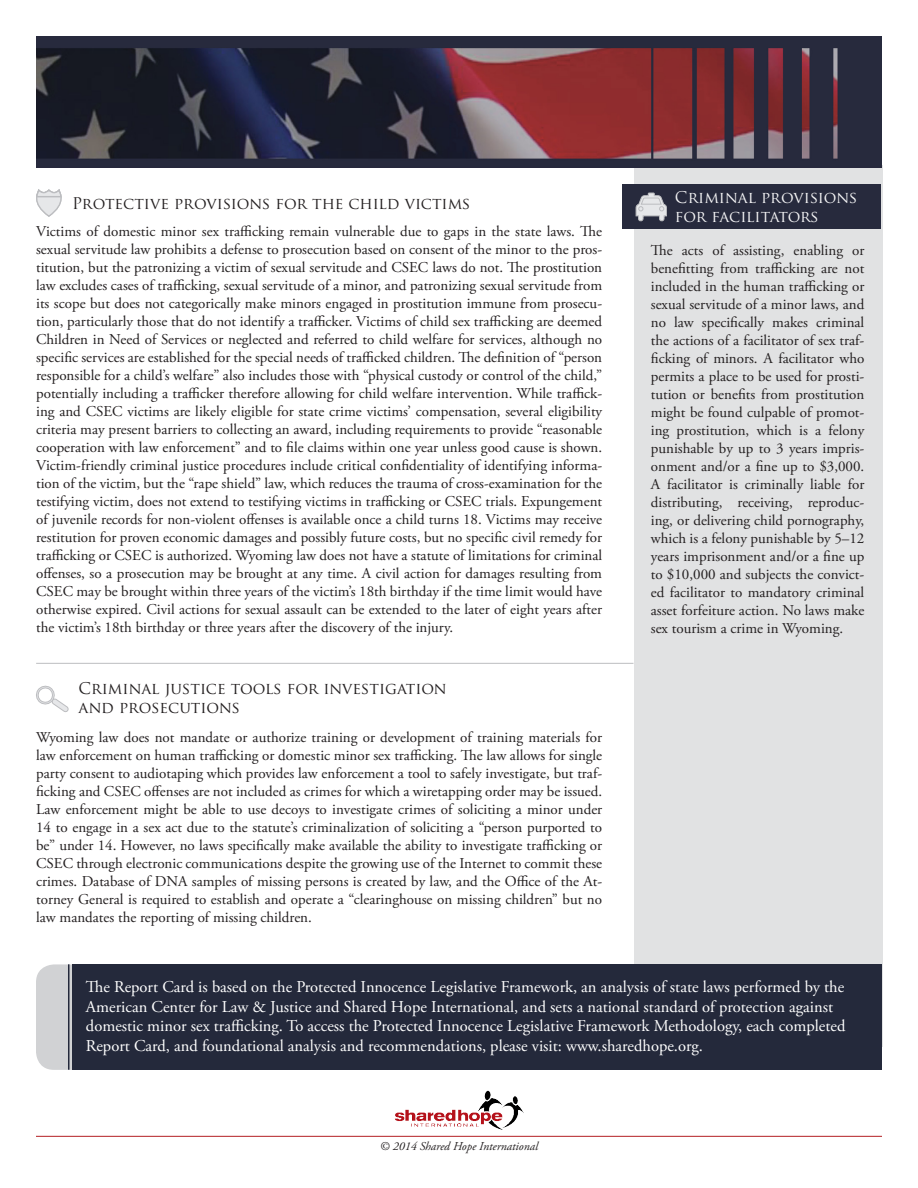
<style>
.page{position:relative;width:918px;height:1188px;background:#fff}
.page>*{position:absolute;margin:0;border:0;box-sizing:border-box;transform-origin:0 0}
.t1{font:16.5px/19.8px "Adobe Garamond Pro";color:#fff}
.t2{font:15.75px "Trajan Pro";color:#231f20}
.t3{font:15.75px/18.9px "Trajan Pro";color:#f5f5f6}
.t4{font:15px/18px "Adobe Garamond Pro";color:#231f20;text-align:justify}
.t5{font:italic 12px "Adobe Garamond Pro";color:#231f20}
</style>
<div class="page">
<div style="left:634px;top:165px;width:248px;height:881px;background:#e1e2e3"></div>
<div style="left:622px;top:185px;width:259px;height:44px;background:#272a3d"></div>
<img style="left:36px;top:36px;width:846px;height:132px">
<hr style="left:36px;top:663px;width:597px;height:1px;background:#bcbdc0">
<svg style="left:36px;top:685px;width:32px;height:27px"></svg>
<svg style="left:36px;top:189px;width:26px;height:28px"></svg>
<svg style="left:635px;top:192px;width:32px;height:30px"></svg>
<hr style="left:36px;top:1136px;width:846px;height:1px;background:#b41f23">
<img style="left:395px;top:1090px;width:129px;height:40px">
<div style="left:36px;top:964px;width:57px;height:106px;background:#d1d2d4;border-radius:18px"></div>
<div style="left:72px;top:964px;width:810px;height:106px;background:#24293b"></div>
<hr style="left:68px;top:964px;width:1px;height:106px;background:#24293b">
<p class="t2" style="left:72px;top:193px;width:400px">Protective provisions for the child victims</p>
<p class="t3" style="left:675px;top:187px;width:184px">Criminal provisions for facilitators</p>
<p class="t4" style="left:36px;top:223px;width:568px">Victims of domestic minor sex trafficking remain vulnerable due to gaps in the state laws. The sexual servitude law prohibits a defense to prosecution based on consent of the minor to the pros&shy;titution, but the patronizing a victim of sexual servitude and CSEC laws do not. The prostitution law excludes cases of trafficking, sexual servitude of a minor, and patronizing sexual servitude from its scope but does not categorically make minors engaged in prostitution immune from prosecu&shy;tion, particularly those that do not identify a trafficker. Victims of child sex trafficking are deemed Children in Need of Services or neglected and referred to child welfare for services, although no specific services are established for the special needs of trafficked children. The definition of “person responsible for a child’s welfare” also includes those with “physical custody or control of the child,” potentially including a trafficker therefore allowing for child welfare intervention. While traffick&shy;ing and CSEC victims are likely eligible for state crime victims’ compensation, several eligibility criteria may present barriers to collecting an award, including requirements to provide “reasonable cooperation with law enforcement” and to file claims within one year unless good cause is shown.<br>Victim-friendly criminal justice procedures include critical confidentiality of identifying informa&shy;tion of the victim, but the “rape shield” law, which reduces the trauma of cross-examination for the testifying victim, does not extend to testifying victims in trafficking or CSEC trials. Expungement of juvenile records for non-violent offenses is available once a child turns 18. Victims may receive restitution for proven economic damages and possibly future costs, but no specific civil remedy for trafficking or CSEC is authorized. Wyoming law does not have a statute of limitations for criminal offenses, so a prosecution may be brought at any time. A civil action for damages resulting from CSEC may be brought within three years of the victim’s 18th birthday if the time limit would have otherwise expired. Civil actions for sexual assault can be extended to the later of eight years after the victim’s 18th birthday or three years after the discovery of the injury.</p>
<p class="t2" style="left:79px;top:679px;width:370px">Criminal justice tools for investigation</p>
<p class="t2" style="left:79px;top:697px;width:163px">and prosecutions</p>
<p class="t4" style="left:36px;top:729px;width:568px">Wyoming law does not mandate or authorize training or development of training materials for law enforcement on human trafficking or domestic minor sex trafficking. The law allows for single party consent to audiotaping which provides law enforcement a tool to safely investigate, but traf&shy;ficking and CSEC offenses are not included as crimes for which a wiretapping order may be issued.<br>Law enforcement might be able to use decoys to investigate crimes of soliciting a minor under 14 to engage in a sex act due to the statute’s criminalization of soliciting a “person purported to be” under 14. However, no laws specifically make available the ability to investigate trafficking or CSEC through electronic communications despite the growing use of the Internet to commit these crimes. Database of DNA samples of missing persons is created by law, and the Office of the At&shy;torney General is required to establish and operate a “clearinghouse on missing children” but no law mandates the reporting of missing children.</p>
<p class="t4" style="left:651px;top:242px;width:215px">The acts of assisting, enabling or benefitting from trafficking are not included in the human trafficking or sexual servitude of a minor laws, and no law specifically makes criminal the actions of a facilitator of sex traf&shy;ficking of minors. A facilitator who permits a place to be used for prosti&shy;tution or benefits from prostitution might be found culpable of promot&shy;ing prostitution, which is a felony punishable by up to 3 years impris&shy;onment and/or a fine up to $3,000.<br>A facilitator is criminally liable for distributing, receiving, reproduc&shy;ing, or delivering child pornography, which is a felony punishable by 5–12 years imprisonment and/or a fine up to $10,000 and subjects the convict&shy;ed facilitator to mandatory criminal asset forfeiture action. No laws make sex tourism a crime in Wyoming.</p>
<p class="t1" style="left:86px;top:977px;width:761px">The Report Card is based on the Protected Innocence Legislative Framework, an analysis of state laws performed by the American Center for Law &amp; Justice and Shared Hope International, and sets a national standard of protection against domestic minor sex trafficking. To access the Protected Innocence Legislative Framework Methodology, each completed Report Card, and foundational analysis and recommendations, please visit: www.sharedhope.org.</p>
<p class="t5" style="left:380px;top:1139px;width:160px">© 2014 Shared Hope International</p>
</div>
